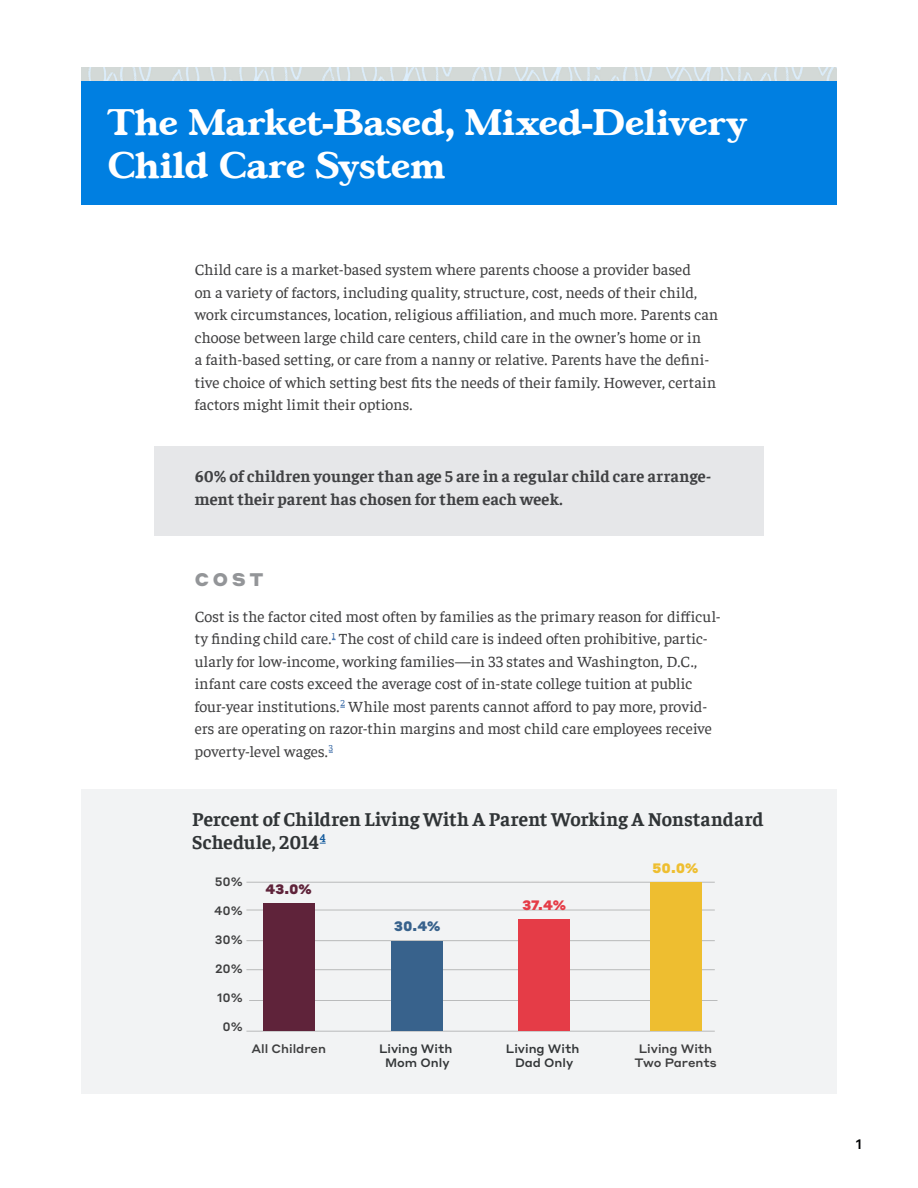
<style>
.page{position:relative;width:918px;height:1188px;background:#fff}
.page>*{position:absolute;margin:0;border:0;box-sizing:border-box;transform-origin:0 0}
.H2_-_Chapter_Title_N{font:700 36px/43.2px "Gascogne TS";letter-spacing:.01em;color:#fff}
.t1{font:700 19.5px/22.5px "Faustina";letter-spacing:.005em;color:#303436}
.Body_-_Report{font:900 18px "Styrene A";color:#939598}
.Body_-_Report-2{font:700 16.5px/22.5px "Faustina";letter-spacing:.01em;color:#404143}
.Body_-_Report-3{font:15.75px/22.5px "Faustina";letter-spacing:.005em;color:#3e3e3f}
.t2{font:900 13.5px "Styrene A";color:#5f233a}
.t3{font:900 13.5px "Styrene A";color:#38628c}
.t4{font:900 13.5px "Styrene A";color:#e53c47}
.t5{font:900 13.5px "Styrene A";color:#eebe30}
.t6{font:500 13.5px "Styrene A";color:#010203}
.t7{font:500 12px/14.4px "Styrene A";color:#3e3e3f;text-align:center}
.t8{font:500 12px/14.4px "Styrene A";color:#333638;text-align:center}
.s1{color:#404143}
</style>
<div class="page">
<div style="left:81px;top:790px;width:756px;height:304px;background:#f2f3f4"></div>
<div style="left:154px;top:446px;width:610px;height:90px;background:#e6e7e9"></div>
<div style="left:81px;top:81px;width:756px;height:124px;background:#007fe1"></div>
<img style="left:81px;top:68px;width:756px;height:13px">
<svg style="left:246px;top:842px;width:472px;height:190px"></svg>
<div style="left:263px;top:903px;width:52px;height:127px;background:#5f233a"></div>
<div style="left:391px;top:941px;width:52px;height:89px;background:#38628c"></div>
<div style="left:518px;top:919px;width:52px;height:111px;background:#e53c47"></div>
<div style="left:650px;top:882px;width:51px;height:148px;background:#eebe30"></div>
<p class="H2_-_Chapter_Title_N" style="left:108px;top:100px;width:640px">The Market-Based, Mixed-Delivery<br>Child Care System</p>
<p class="Body_-_Report-3" style="left:195px;top:257px;width:525px">Child care is a market-based system where parents choose a provider based<br>on a variety of factors, including quality, structure, cost, needs of their child, work circumstances, location, religious affiliation, and much more. Parents can choose between large child care centers, child care in the owner’s home or in<br>a faith-based setting, or care from a nanny or relative. Parents have the defini&shy;tive choice of which setting best fits the needs of their family. However, certain factors might limit their options.</p>
<p class="Body_-_Report-2" style="left:195px;top:464px;width:518px">60% of children younger than age 5 are in a regular child care arrange&shy;ment their parent has chosen for them each week.</p>
<p class="Body_-_Report" style="left:195px;top:564px;width:70px">COST</p>
<p class="Body_-_Report-3" style="left:195px;top:604px;width:528px">Cost is the factor cited most often by families as the primary reason for difficul&shy;ty finding child care.<sup>1</sup> The cost of child care is indeed often prohibitive, partic&shy;ularly for low-income, working families—in 33 states and Washington, D.C., infant care costs exceed the average cost of in-state college tuition at public four-year institutions<span class="s1">.</span><sup>2</sup> While most parents cannot afford to pay more, provid&shy;ers are operating on razor-thin margins and most child care employees receive poverty-level wages.<sup>3</sup></p>
<h2 class="t1" style="left:192px;top:807px;width:573px">Percent of Children Living With A Parent Working A Nonstandard<br>Schedule, 2014<sup>4</sup></h2>
<p class="t7" style="left:215px;top:874px;width:30px">50%</p>
<p class="t7" style="left:214px;top:903px;width:30px">40%</p>
<p class="t7" style="left:215px;top:932px;width:30px">30%</p>
<p class="t7" style="left:215px;top:961px;width:29px">20%</p>
<p class="t7" style="left:217px;top:990px;width:27px">10%</p>
<p class="t7" style="left:223px;top:1019px;width:22px">0%</p>
<p class="t2" style="left:266px;top:878px;width:48px">43.0%</p>
<p class="t3" style="left:394px;top:914px;width:48px">30.4%</p>
<p class="t4" style="left:522px;top:894px;width:45px">37.4%</p>
<p class="t5" style="left:653px;top:856px;width:47px">50.0%</p>
<p class="t7" style="left:251px;top:1040px;width:76px">All Children</p>
<p class="t8" style="left:379px;top:1040px;width:75px">Living With<br>Mom Only</p>
<p class="t8" style="left:506px;top:1040px;width:75px">Living With<br>Dad Only</p>
<p class="t7" style="left:634px;top:1040px;width:84px">Living With<br>Two Parents</p>
<p class="t6" style="left:856px;top:1133px;width:8px">1</p>
</div>
